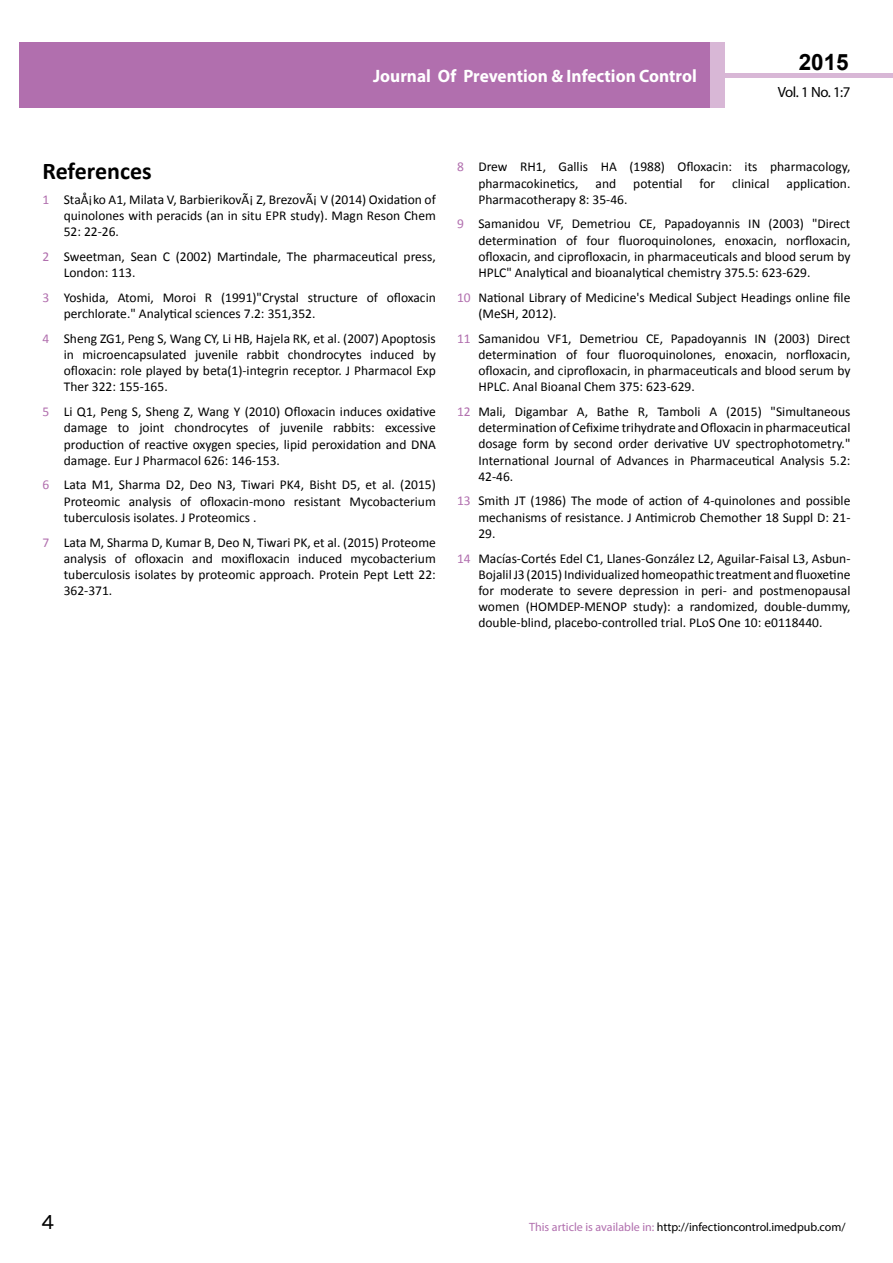
<style>
.page{position:relative;width:893px;height:1263px;background:#fff}
.page>*{position:absolute;margin:0;border:0;box-sizing:border-box;transform-origin:0 0}
.t1{font:25.5px "Tunga";color:#000}
.t2{font:700 24px "Calibri";color:#000}
.t3{font:700 22.5px "Arial";color:#000}
.t4{font:700 18px "Myriad Pro";color:#fff;scale:.96 1}
.t5{font:14.85px "Myriad Pro";color:#000}
.t6{font:13.5px/16.2px "Calibri";color:#000;text-align:justify}
.t7{font:12px "Myriad Pro";color:#000}
.s1{color:#b16fae}
</style>
<div class="page">
<div style="left:725px;top:73px;width:168px;height:5px;background:#d8b7d6"></div>
<div style="left:19px;top:42px;width:690px;height:66px;background:#b16fae"></div>
<div style="left:709px;top:42px;width:16px;height:66px;background:#d8b7d6"></div>
<h3 class="t4" style="left:373px;top:64px;width:338px">Journal Of Prevention &amp; Infection Control</h3>
<h3 class="t4" style="left:585px;top:74px;width:128px">ISSN 1698-9465</h3>
<h3 class="t3" style="left:799px;top:47px;width:52px">2015</h3>
<p class="t5" style="left:778px;top:83px;width:74px">Vol. 1 No. 1:7</p>
<h2 class="t2" style="left:43px;top:156px;width:111px">References</h2>
<p class="t6" style="left:64px;top:191px;width:374px;text-indent:-21px"><span class="s1">1</span> StaÅ¡ko A1, Milata V, BarbierikovÃ¡ Z, BrezovÃ¡ V (2014) Oxidation of quinolones with peracids (an in situ EPR study). Magn Reson Chem 52: 22-26.</p>
<p class="t6" style="left:64px;top:248px;width:374px;text-indent:-21px"><span class="s1">2</span> Sweetman, Sean C (2002) Martindale, The pharmaceutical press,<br>London: 113.</p>
<p class="t6" style="left:64px;top:289px;width:374px;text-indent:-21px"><span class="s1">3</span> Yoshida, Atomi, Moroi R (1991)"Crystal structure of ofloxacin perchlorate." Analytical sciences 7.2: 351,352.</p>
<p class="t6" style="left:64px;top:330px;width:374px;text-indent:-21px"><span class="s1">4</span> Sheng ZG1, Peng S, Wang CY, Li HB, Hajela RK, et al. (2007) Apoptosis in microencapsulated juvenile rabbit chondrocytes induced by ofloxacin: role played by beta(1)-integrin receptor. J Pharmacol Exp Ther 322: 155-165.</p>
<p class="t6" style="left:64px;top:404px;width:374px;text-indent:-21px"><span class="s1">5</span> Li Q1, Peng S, Sheng Z, Wang Y (2010) Ofloxacin induces oxidative damage to joint chondrocytes of juvenile rabbits: excessive production of reactive oxygen species, lipid peroxidation and DNA damage. Eur J Pharmacol 626: 146-153.</p>
<p class="t6" style="left:64px;top:477px;width:374px;text-indent:-21px"><span class="s1">6</span> Lata M1, Sharma D2, Deo N3, Tiwari PK4, Bisht D5, et al. (2015)<br>Proteomic analysis of ofloxacin-mono resistant Mycobacterium tuberculosis isolates. J Proteomics .</p>
<p class="t6" style="left:64px;top:534px;width:374px;text-indent:-21px"><span class="s1">7</span> Lata M, Sharma D, Kumar B, Deo N, Tiwari PK, et al. (2015) Proteome analysis of ofloxacin and moxifloxacin induced mycobacterium tuberculosis isolates by proteomic approach. Protein Pept Lett 22:<br>362-371.</p>
<p class="t6" style="left:478px;top:159px;width:374px;text-indent:-21px"><span class="s1">8</span> Drew RH1, Gallis HA (1988) Ofloxacin: its pharmacology, pharmacokinetics,</p>
<p class="t6" style="left:596px;top:175px;width:22px">and</p>
<p class="t6" style="left:633px;top:175px;width:51px">potential</p>
<p class="t6" style="left:700px;top:175px;width:17px">for</p>
<p class="t6" style="left:732px;top:175px;width:39px">clinical</p>
<p class="t6" style="left:786px;top:175px;width:65px">application.</p>
<p class="t6" style="left:457px;top:187px;width:395px;line-height:24.8px;text-indent:21px">Pharmacotherapy 8: 35-46.<br><span class="s1">9</span> Samanidou VF, Demetriou CE, Papadoyannis IN (2003) "Direct</p>
<p class="t6" style="left:478px;top:232px;width:374px">determination of four fluoroquinolones, enoxacin, norfloxacin, ofloxacin, and ciprofloxacin, in pharmaceuticals and blood serum by HPLC" Analytical and bioanalytical chemistry 375.5: 623-629.</p>
<p class="t6" style="left:478px;top:289px;width:374px;text-indent:-21px"><span class="s1">10</span> National Library of Medicine's Medical Subject Headings online file (MeSH, 2012).</p>
<p class="t6" style="left:478px;top:330px;width:374px;text-indent:-21px"><span class="s1">11</span> Samanidou VF1, Demetriou CE, Papadoyannis IN (2003) Direct determination of four fluoroquinolones, enoxacin, norfloxacin, ofloxacin, and ciprofloxacin, in pharmaceuticals and blood serum by HPLC. Anal Bioanal Chem 375: 623-629.</p>
<p class="t6" style="left:478px;top:403px;width:374px;text-indent:-21px"><span class="s1">12</span> Mali, Digambar A, Bathe R, Tamboli A (2015) "Simultaneous determination of Cefixime trihydrate and Ofloxacin in pharmaceutical dosage form by second order derivative UV spectrophotometry." International Journal of Advances in Pharmaceutical Analysis 5.2:<br>42-46.</p>
<p class="t6" style="left:478px;top:493px;width:374px;text-indent:-21px"><span class="s1">13</span> Smith JT (1986) The mode of action of 4-quinolones and possible mechanisms of resistance. J Antimicrob Chemother 18 Suppl D: 21- 29.</p>
<p class="t6" style="left:478px;top:550px;width:374px;text-indent:-21px"><span class="s1">14</span> Macías-Cortés Edel C1, Llanes-González L2, Aguilar-Faisal L3, Asbun-Bojalil J3 (2015) Individualized homeopathic treatment and fluoxetine for moderate to severe depression in peri- and postmenopausal women (HOMDEP-MENOP study): a randomized, double-dummy, double-blind, placebo-controlled trial. PLoS One 10: e0118440.</p>
<h1 class="t1" style="left:41px;top:1205px;width:15px">4</h1>
<p class="t7" style="left:529px;top:1219px;width:318px"><span class="s1">This article is available in:</span> http://infectioncontrol.imedpub.com/</p>
</div>
